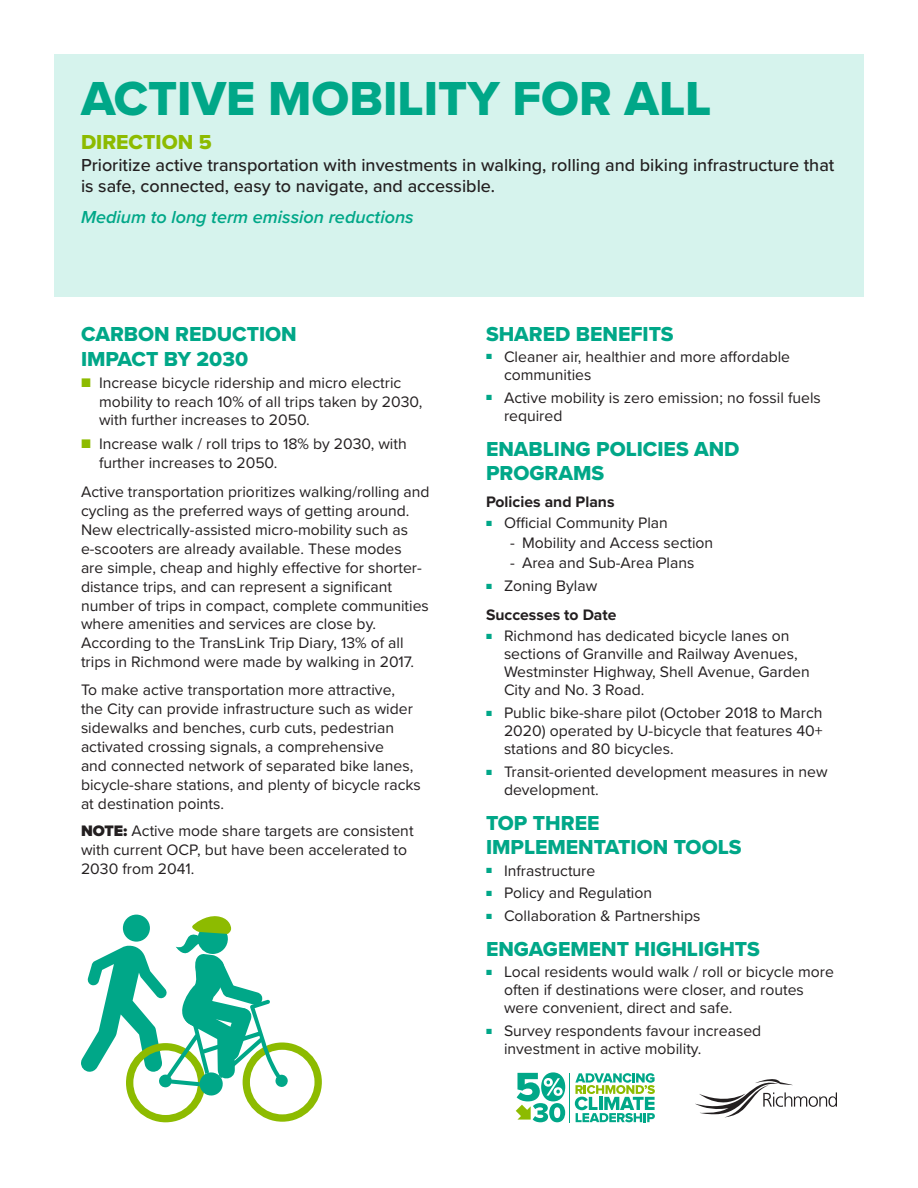
<style>
.page{position:relative;width:918px;height:1188px;background:#fff}
.page>*{position:absolute;margin:0;border:0;box-sizing:border-box;transform-origin:0 0}
.Heading{font:49.5px "Proxima Nova Extrabld";color:#00a788}
.Subhead{font:21px/24.5px "Proxima Nova Extrabld";color:#00a788}
.Direction{font:21px "Proxima Nova Extrabld";color:#8dbb00}
.Direction_Text{font:500 18px/21.6px "Proxima Nova";color:#231f20}
.Reduction_Text{font:italic 600 18px "Proxima Nova";color:#00a788}
.Body{font:15.75px/18.9px "Proxima Nova";color:#231f20}
.Subhead_2{font:700 15.75px "Proxima Nova";color:#231f20}
.s1{font-size:15px;color:#8dbb00}
.s2{font-weight:900}
.s3{font-size:9px;color:#00a788}
</style>
<div class="page">
<hr style="left:570px;top:1073px;width:1px;height:49px;background:#00a788">
<svg style="left:516px;top:1072px;width:49px;height:50px"></svg>
<svg style="left:575px;top:1073px;width:80px;height:49px"></svg>
<svg style="left:695px;top:1079px;width:142px;height:38px"></svg>
<div style="left:54px;top:54px;width:810px;height:243px;background:#d6f3ed"></div>
<svg style="left:81px;top:915px;width:241px;height:208px"></svg>
<p class="Heading" style="left:81px;top:62px;width:632px">ACTIVE MOBILITY FOR ALL</p>
<p class="Direction" style="left:81px;top:126px;width:132px">DIRECTION 5</p>
<p class="Direction_Text" style="left:81px;top:153px;width:755px">Prioritize active transportation with investments in walking, rolling and biking infrastructure that is safe, connected, easy to navigate, and accessible.</p>
<p class="Reduction_Text" style="left:81px;top:204px;width:334px">Medium to long term emission reductions</p>
<p class="Subhead" style="left:81px;top:321px;width:217px;line-height:25.2px">CARBON REDUCTION<br>IMPACT BY 2030</p>
<p class="Body" style="left:99px;top:372px;width:325px;text-indent:-18px"><span class="s1">■</span> Increase bicycle ridership and micro electric mobility to reach 10% of all trips taken by 2030, with further increases to 2050.</p>
<p class="Body" style="left:99px;top:434px;width:309px;text-indent:-18px"><span class="s1">■</span> Increase walk / roll trips to 18% by 2030, with further increases to 2050.</p>
<p class="Body" style="left:81px;top:482px;width:350px">Active transportation prioritizes walking/rolling and cycling as the preferred ways of getting around.<br>New electrically-assisted micro-mobility such as e-scooters are already available. These modes<br>are simple, cheap and highly effective for shorter&shy;distance trips, and can represent a significant number of trips in compact, complete communities where amenities and services are close by.<br>According to the TransLink Trip Diary, 13% of all trips in Richmond were made by walking in 2017.</p>
<p class="Body" style="left:81px;top:680px;width:341px">To make active transportation more attractive, the City can provide infrastructure such as wider sidewalks and benches, curb cuts, pedestrian activated crossing signals, a comprehensive<br>and connected network of separated bike lanes, bicycle-share stations, and plenty of bicycle racks at destination points.</p>
<p class="Body" style="left:81px;top:821px;width:334px"><span class="s2">NOTE:</span> Active mode share targets are consistent with current OCP, but have been accelerated to<br>2030 from 2041.</p>
<p class="Subhead" style="left:486px;top:321px;width:189px">SHARED BENEFITS</p>
<p class="Body" style="left:504px;top:347px;width:288px;line-height:18.1px;text-indent:-18px"><span class="s3">■</span> Cleaner air, healthier and more affordable communities</p>
<p class="Body" style="left:504px;top:388px;width:318px;line-height:18.1px;text-indent:-18px"><span class="s3">■</span> Active mobility is zero emission; no fossil fuels required</p>
<p class="Subhead" style="left:486px;top:436px;width:255px">ENABLING POLICIES AND<br>PROGRAMS</p>
<p class="Subhead_2" style="left:486px;top:490px;width:130px">Policies and Plans</p>
<p class="Body" style="left:486px;top:513px;width:183px"><span class="s3">■</span> Official Community Plan</p>
<p class="Body" style="left:510px;top:533px;width:205px">- Mobility and Access section</p>
<p class="Body" style="left:510px;top:553px;width:186px">- Area and Sub-Area Plans</p>
<p class="Body" style="left:486px;top:576px;width:113px"><span class="s3">■</span> Zoning Bylaw</p>
<p class="Subhead_2" style="left:486px;top:603px;width:132px">Successes to Date</p>
<p class="Body" style="left:504px;top:626px;width:307px;line-height:18.1px;text-indent:-18px"><span class="s3">■</span> Richmond has dedicated bicycle lanes on sections of Granville and Railway Avenues, Westminster Highway, Shell Avenue, Garden City and No. 3 Road.</p>
<p class="Body" style="left:504px;top:703px;width:320px;line-height:18.1px;text-align:justify;text-indent:-18px"><span class="s3">■</span> Public bike-share pilot (October 2018 to March 2020) operated by U-bicycle that features 40+ stations and 80 bicycles.</p>
<p class="Body" style="left:504px;top:762px;width:325px;line-height:18.1px;text-indent:-18px"><span class="s3">■</span> Transit-oriented development measures in new development.</p>
<p class="Subhead" style="left:486px;top:811px;width:257px">TOP THREE<br>IMPLEMENTATION TOOLS</p>
<p class="Body" style="left:486px;top:860px;width:111px"><span class="s3">■</span> Infrastructure</p>
<p class="Body" style="left:486px;top:883px;width:168px"><span class="s3">■</span> Policy and Regulation</p>
<p class="Body" style="left:486px;top:906px;width:216px"><span class="s3">■</span> Collaboration &amp; Partnerships</p>
<p class="Subhead" style="left:486px;top:936px;width:275px">ENGAGEMENT HIGHLIGHTS</p>
<p class="Body" style="left:504px;top:962px;width:331px;line-height:18.1px;text-indent:-18px"><span class="s3">■</span> Local residents would walk / roll or bicycle more often if destinations were closer, and routes were convenient, direct and safe.</p>
<p class="Body" style="left:504px;top:1021px;width:259px;line-height:18.1px;text-indent:-18px"><span class="s3">■</span> Survey respondents favour increased investment in active mobility.</p>
</div>
